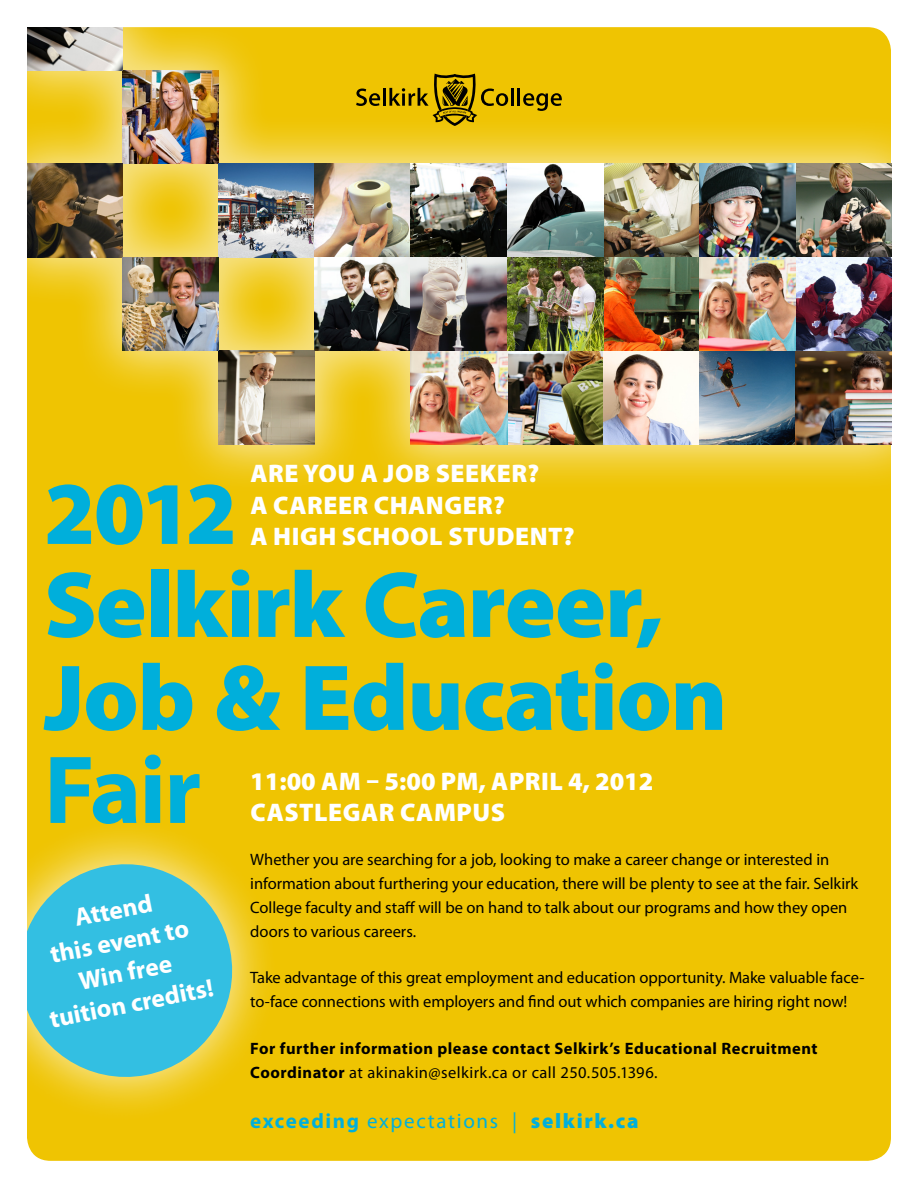
<style>
.page{position:relative;width:918px;height:1188px;background:#fff}
.page>*{position:absolute;margin:0;border:0;box-sizing:border-box;transform-origin:0 0}
.t1{font:700 97.5px "Myriad Pro";color:#00afdb}
.t2{font:900 94.5px/93px "Myriad Pro";letter-spacing:-.01em;color:#00afdb}
.t3{font:900 90px "Myriad Pro";color:#00afdb}
.t4{font:900 25.5px/31.5px "Myriad Pro";letter-spacing:.02em;color:#fff}
.t5{font:700 25.5px/31.5px "Myriad Pro";color:#fff;text-align:center}
.t6{font:21px "Myriad Pro";letter-spacing:.08em;color:#00afdb}
.t7{font:16.5px/24px "Myriad Pro";letter-spacing:-.005em;color:#000}
.t8{font:700 16.5px/24px "Myriad Pro";letter-spacing:.03em;color:#000}
.s1{font-weight:400}
.s2{font-weight:700}
.s3{font-weight:900}
</style>
<div class="page">
<div style="left:27px;top:27px;width:864px;height:1134px;background:#efc402;border-radius:24px"></div>
<div style="left:0;top:0;width:918px;height:496px;background:#fff;opacity:.62"></div>
<img style="left:123px;top:70px;width:96px;height:94px">
<img style="left:27px;top:27px;width:96px;height:43px">
<img style="left:411px;top:351px;width:480px;height:94px">
<img style="left:219px;top:351px;width:96px;height:94px">
<img style="left:795px;top:164px;width:96px;height:187px">
<img style="left:27px;top:164px;width:96px;height:93px">
<img style="left:219px;top:164px;width:576px;height:93px">
<img style="left:315px;top:257px;width:480px;height:94px">
<img style="left:123px;top:257px;width:96px;height:94px">
<hr style="left:511px;top:88px;width:3px;height:18px;background:#000">
<svg style="left:518px;top:88px;width:44px;height:23px"></svg>
<svg style="left:356px;top:89px;width:24px;height:17px"></svg>
<hr style="left:383px;top:88px;width:3px;height:18px;background:#000">
<svg style="left:389px;top:74px;width:119px;height:52px"></svg>
<svg style="left:27px;top:830px;width:238px;height:324px"></svg>
<svg style="left:27px;top:855px;width:214px;height:231px;fill:#33bfe2"></svg>
<div style="left:1px;top:27px;width:26px;height:1160px;background:#fff"></div>
<h3 class="t4" style="left:251px;top:457px;width:326px">ARE YOU A JOB SEEKER?<br>A CAREER CHANGER?<br>A HIGH SCHOOL STUDENT?</h3>
<h3 class="t3" style="left:44px;top:453px;width:195px">2012</h3>
<h2 class="t2" style="left:44px;top:555px;width:685px">SELKIRK CAREER,<br>JOB &amp; EDUCATION</h2>
<h1 class="t1" style="left:44px;top:726px;width:159px">Fair</h1>
<h3 class="t4" style="left:250px;top:764px;width:405px">11:00 AM – 5:00 PM, APRIL 4, 2012<br>CASTLEGAR CAMPUS</h3>
<h3 class="t5" style="left:29px;top:910px;width:168px;rotate:-11deg">Attend<br>this event to<br>Win free tuition credits!</h3>
<p class="t7" style="left:250px;top:847px;width:610px">Whether you are searching for a job, looking to make a career change or interested in information about furthering your education, there will be plenty to see at the fair. Selkirk College faculty and staff will be on hand to talk about our programs and how they open doors to various careers.</p>
<p class="t7" style="left:250px;top:965px;width:616px">Take advantage of this great employment and education opportunity. Make valuable face&shy;to-face connections with employers and find out which companies are hiring right now!</p>
<p class="t8" style="left:250px;top:1035px;width:569px">For further information please contact Selkirk’s Educational Recruitment<br>Coordinator <span class="s1">at akinakin@selkirk.ca or call 250.505.1396.</span></p>
<p class="t6" style="left:250px;top:1108px;width:390px"><span class="s2">exceeding</span> expectations | <span class="s3">SELKIRK.CA</span></p>
</div>
